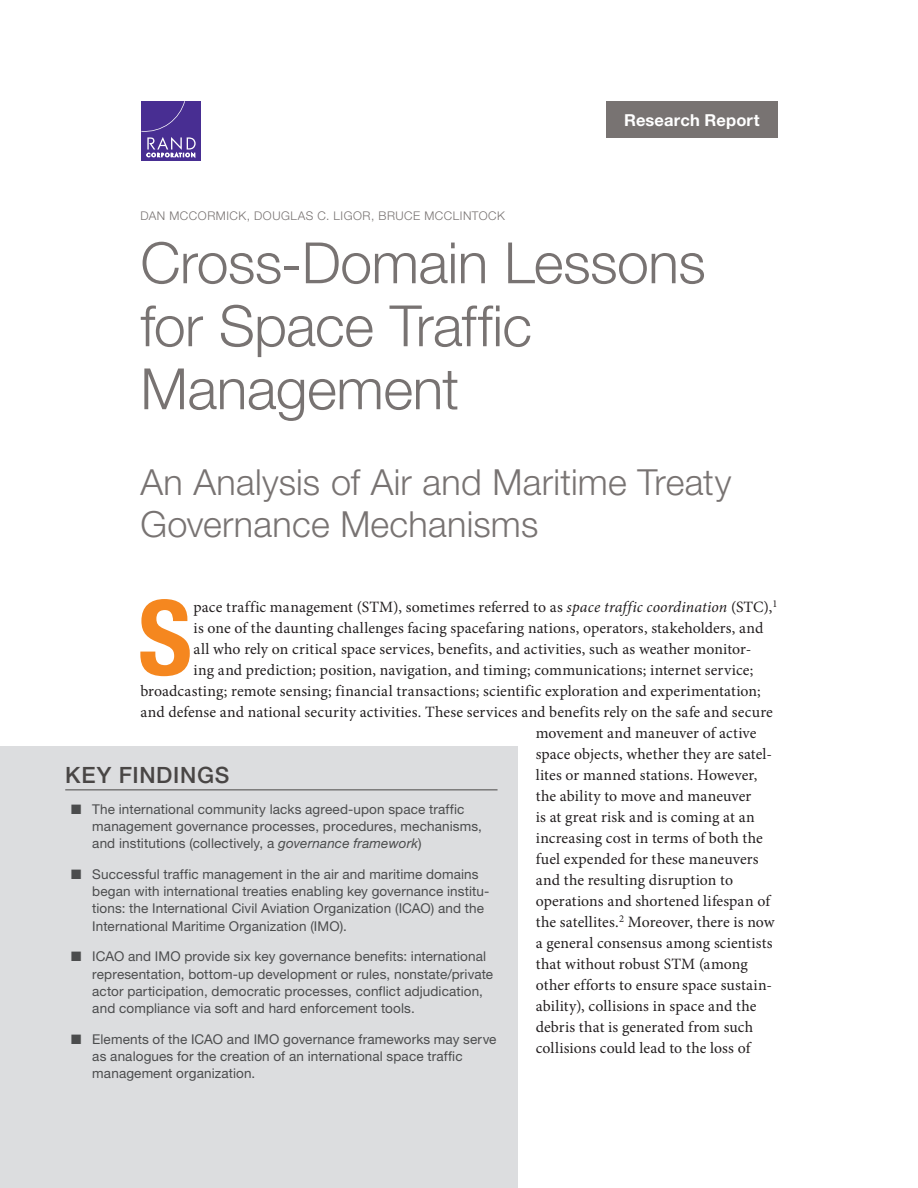
<style>
.page{position:relative;width:918px;height:1188px;background:#fff}
.page>*{position:absolute;margin:0;border:0;box-sizing:border-box;transform-origin:0 0}
.t1{font:700 condensed 103.95px "Helvetica Neue LT Std";color:#f5871f}
.t2{font:300 57px/63px "Helvetica Neue LT Std";letter-spacing:-.01em;color:#787372}
.t3{font:300 36px/42px "Helvetica Neue LT Std";letter-spacing:.005em;color:#787372}
.t4{font:500 22.5px "Helvetica Neue LT Std";letter-spacing:.03em;color:#494645}
.t5{font:700 16.5px "Helvetica Neue LT Std";letter-spacing:.01em;color:#fff}
.t6{font:15.75px "Minion Pro";letter-spacing:.005em;color:#231f20}
.t7{font:13.5px/17.2px "Helvetica Neue LT Std";letter-spacing:.01em;color:#4b4c4d}
.t8{font:300 12px "Helvetica Neue LT Std";letter-spacing:.045em;color:#787372}
.s1{font-style:italic}
</style>
<div class="page">
<div style="left:141px;top:101px;width:60px;height:60px;background:#482e92"></div>
<svg style="left:141px;top:101px;width:55px;height:57px"></svg>
<div style="left:0;top:747px;width:518px;height:441px;background:#dcdddf"></div>
<hr style="left:65px;top:790px;width:433px;height:1px;background:#494645">
<div style="left:606px;top:101px;width:172px;height:37px;background:#787372"></div>
<p class="t5" style="left:624px;top:114px;width:137px">Research Report</p>
<p class="t8" style="left:140px;top:212px;width:366px">DAN MCCORMICK, DOUGLAS C. LIGOR, BRUCE MCCLINTOCK</p>
<h2 class="t2" style="left:140px;top:237px;width:567px">Cross-Domain Lessons for Space Traffic<br>Management</h2>
<h3 class="t3" style="left:140px;top:465px;width:593px">An Analysis of Air and Maritime Treaty<br>Governance Mechanisms</h3>
<h1 class="t1" style="left:138px;top:578px;width:55px">S</h1>
<p class="t6" style="left:194px;top:600px;width:585px">pace traffic management (STM), sometimes referred to as <span class="s1">space traffic coordination</span> (STC),<sup>1</sup></p>
<p class="t6" style="left:194px;top:621px;width:571px">is one of the daunting challenges facing spacefaring nations, operators, stakeholders, and</p>
<p class="t6" style="left:194px;top:642px;width:559px">all who rely on critical space services, benefits, and activities, such as weather monitor-</p>
<p class="t6" style="left:194px;top:663px;width:561px">ing and prediction; position, navigation, and timing; communications; internet service;</p>
<p class="t6" style="left:140px;top:684px;width:622px">broadcasting; remote sensing; financial transactions; scientific exploration and experimentation;</p>
<p class="t6" style="left:140px;top:705px;width:634px">and defense and national security activities. These services and benefits rely on the safe and secure</p>
<p class="t6" style="left:536px;top:726px;width:222px">movement and maneuver of active</p>
<p class="t6" style="left:536px;top:747px;width:238px">space objects, whether they are satel-</p>
<p class="t6" style="left:536px;top:768px;width:223px">lites or manned stations. However,</p>
<p class="t6" style="left:536px;top:789px;width:217px">the ability to move and maneuver</p>
<p class="t6" style="left:536px;top:810px;width:220px">is at great risk and is coming at an</p>
<p class="t6" style="left:536px;top:831px;width:229px">increasing cost in terms of both the</p>
<p class="t6" style="left:536px;top:852px;width:224px">fuel expended for these maneuvers</p>
<p class="t6" style="left:536px;top:873px;width:199px">and the resulting disruption to</p>
<p class="t6" style="left:536px;top:894px;width:236px">operations and shortened lifespan of</p>
<p class="t6" style="left:536px;top:915px;width:240px">the satellites.<sup>2</sup> Moreover, there is now</p>
<p class="t6" style="left:536px;top:936px;width:238px">a general consensus among scientists</p>
<p class="t6" style="left:536px;top:957px;width:214px">that without robust STM (among</p>
<p class="t6" style="left:536px;top:978px;width:238px">other efforts to ensure space sustain-</p>
<p class="t6" style="left:536px;top:999px;width:222px">ability), collisions in space and the</p>
<p class="t6" style="left:536px;top:1020px;width:219px">debris that is generated from such</p>
<p class="t6" style="left:536px;top:1041px;width:216px">collisions could lead to the loss of</p>
<h3 class="t4" style="left:65px;top:767px;width:166px">KEY FINDINGS</h3>
<p class="t7" style="left:92px;top:802px;width:391px">The international community lacks agreed-upon space traffic management governance processes, procedures, mechanisms, and institutions (collectively, a <span class="s1">governance framework</span>)</p>
<p class="t7" style="left:92px;top:867px;width:399px">Successful traffic management in the air and maritime domains began with international treaties enabling key governance institu&shy;tions: the International Civil Aviation Organization (ICAO) and the International Maritime Organization (IMO).</p>
<p class="t7" style="left:92px;top:949px;width:402px">ICAO and IMO provide six key governance benefits: international representation, bottom-up development or rules, nonstate/private actor participation, democratic processes, conflict adjudication, and compliance via soft and hard enforcement tools.</p>
<p class="t7" style="left:92px;top:1032px;width:406px">Elements of the ICAO and IMO governance frameworks may serve as analogues for the creation of an international space traffic management organization.</p>
</div>
